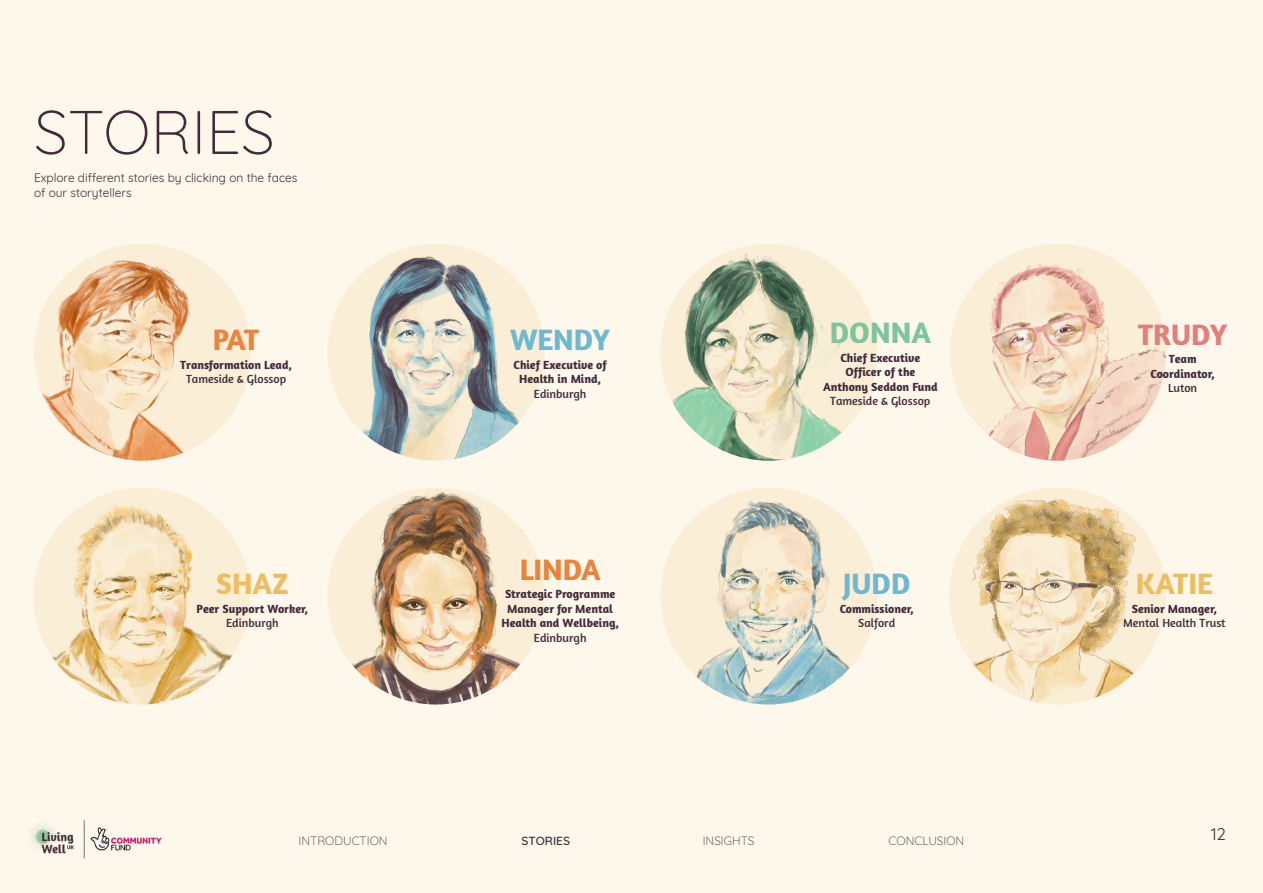
<style>
.page{position:relative;width:1263px;height:893px;background:#fdf7ec}
.page>*{position:absolute;margin:0;border:0;box-sizing:border-box;transform-origin:0 0}
.t1{font:300 61.5px "Quicksand";color:#432a39}
.t2{font:700 30px "Amaranth";color:#efbd5f}
.t3{font:700 30px "Amaranth";color:#70b7d0}
.t4{font:700 30px "Amaranth";letter-spacing:-.02em;color:#ea843c}
.t5{font:700 30px "Amaranth";color:#7dc49f}
.t6{font:700 30px "Amaranth";color:#e27f7c}
.t7{font:16.5px "Quicksand";color:#432a39}
.t8{font:700 12px/14.4px "Amaranth";color:#432b3a;text-align:center}
.t9{font:12px "Amaranth";color:#432b3a}
.t10{font:12px/15px "Quicksand";color:#432a39}
.t11{font:300 12px "Quicksand";color:#432b3a}
.t12{font:500 12px "Quicksand";color:#432b3a}
</style>
<div class="page">
<img style="left:28px;top:820px;width:134px;height:39px">
<img style="left:33px;top:488px;width:217px;height:216px;border-radius:108px">
<div style="left:34px;top:244px;width:217px;height:217px;background:#fbeed7;border-radius:50%"></div>
<img style="left:34px;top:250px;width:196px;height:211px">
<div style="left:327px;top:244px;width:217px;height:217px;background:#fbeed7;border-radius:50%"></div>
<img style="left:327px;top:488px;width:217px;height:216px;border-radius:108px">
<img style="left:660px;top:244px;width:215px;height:217px">
<img style="left:949px;top:244px;width:217px;height:217px;border-radius:108px">
<img style="left:660px;top:488px;width:217px;height:216px;border-radius:108px">
<div style="left:949px;top:488px;width:217px;height:216px;background:#fbeed7;border-radius:50%"></div>
<img style="left:328px;top:254px;width:207px;height:207px">
<img style="left:949px;top:499px;width:193px;height:205px">
<h1 class="t1" style="left:34px;top:84px;width:242px">STORIES</h1>
<p class="t10" style="left:34px;top:169px;width:265px">Explore different stories by clicking on the faces of our storytellers</p>
<h2 class="t4" style="left:213px;top:321px;width:48px">PAT</h2>
<p class="t8" style="left:180px;top:357px;width:113px">Transformation Lead,</p>
<p class="t9" style="left:186px;top:372px;width:102px">Tameside &amp; Glossop</p>
<h2 class="t2" style="left:216px;top:565px;width:74px">SHAZ</h2>
<p class="t8" style="left:197px;top:601px;width:113px">Peer Support Worker,</p>
<p class="t9" style="left:226px;top:616px;width:54px">Edinburgh</p>
<h2 class="t3" style="left:510px;top:321px;width:101px">WENDY</h2>
<p class="t8" style="left:513px;top:357px;width:95px">Chief Executive of<br>Health in Mind,</p>
<p class="t9" style="left:534px;top:387px;width:54px">Edinburgh</p>
<h2 class="t4" style="left:520px;top:550px;width:82px">LINDA</h2>
<p class="t8" style="left:501px;top:587px;width:119px">Strategic Programme<br>Manager for Mental<br>Health and Wellbeing,</p>
<p class="t9" style="left:534px;top:630px;width:54px">Edinburgh</p>
<h2 class="t5" style="left:830px;top:314px;width:103px">DONNA</h2>
<p class="t8" style="left:823px;top:350px;width:116px">Chief Executive<br>Officer of the<br>Anthony Seddon Fund</p>
<p class="t9" style="left:830px;top:394px;width:102px">Tameside &amp; Glossop</p>
<h2 class="t3" style="left:843px;top:565px;width:69px">JUDD</h2>
<p class="t8" style="left:840px;top:601px;width:76px">Commissioner,</p>
<p class="t9" style="left:858px;top:616px;width:38px">Salford</p>
<p class="t11" style="left:299px;top:831px;width:90px">INTRODUCTION</p>
<p class="t12" style="left:522px;top:831px;width:50px">STORIES</p>
<p class="t11" style="left:703px;top:831px;width:53px">INSIGHTS</p>
<p class="t11" style="left:889px;top:831px;width:77px">CONCLUSION</p>
<h2 class="t6" style="left:1138px;top:315px;width:91px">TRUDY</h2>
<p class="t8" style="left:1150px;top:352px;width:66px">Team<br>Coordinator,</p>
<p class="t9" style="left:1168px;top:381px;width:30px">Luton</p>
<h2 class="t2" style="left:1136px;top:565px;width:79px">KATIE</h2>
<p class="t8" style="left:1132px;top:601px;width:87px">Senior Manager,</p>
<p class="t9" style="left:1123px;top:616px;width:104px">Mental Health Trust</p>
<h3 class="t7" style="left:1211px;top:821px;width:16px">12</h3>
</div>
